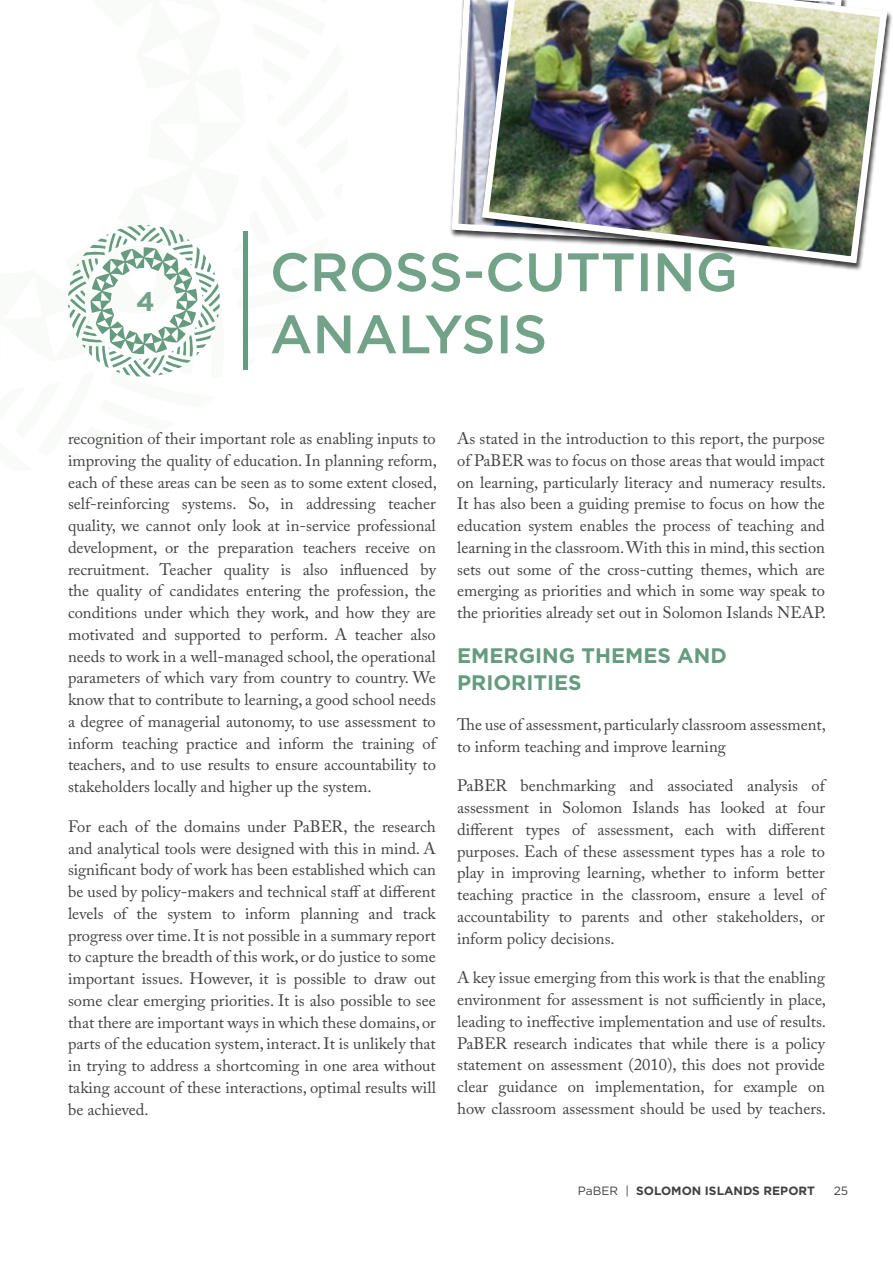
<style>
.page{position:relative;width:893px;height:1263px;background:#fff}
.page>*{position:absolute;margin:0;border:0;box-sizing:border-box;transform-origin:0 0}
.t1{font:700 27px "Gotham";color:#72a389}
.t2{font:700 21px "Gotham";color:#659b7e}
.t3{font:16.5px/21.8px "Adobe Caslon Pro";color:#414042;text-align:justify}
.t4{font:700 12px "Gotham";color:#414042}
.t5{font:12px "Gotham";color:#414042}
.s1{font-weight:400}
</style>
<div class="page">
<svg style="left:68px;top:225px;width:152px;height:152px"></svg>
<div style="left:243px;top:231px;width:5px;height:139px;background:#659b7e"></div>
<img style="left:734px;top:0;width:157px;height:267px">
<svg style="left:271px;top:315px;width:273px;height:39px"></svg>
<img style="left:273px;top:0;width:461px;height:292px">
<h1 class="t1" style="left:136px;top:286px;width:20px">4</h1>
<p class="t3" style="left:68px;top:428px;width:370px">recognition of their important role as enabling inputs to improving the quality of education. In planning reform, each of these areas can be seen as to some extent closed, self-reinforcing systems. So, in addressing teacher quality, we cannot only look at in-service professional development, or the preparation teachers receive on recruitment. Teacher quality is also influenced by the quality of candidates entering the profession, the conditions under which they work, and how they are motivated and supported to perform. A teacher also needs to work in a well-managed school, the operational parameters of which vary from country to country. We know that to contribute to learning, a good school needs a degree of managerial autonomy, to use assessment to inform teaching practice and inform the training of teachers, and to use results to ensure accountability to stakeholders locally and higher up the system.</p>
<p class="t3" style="left:68px;top:815px;width:369px">For each of the domains under PaBER, the research and analytical tools were designed with this in mind. A significant body of work has been established which can be used by policy-makers and technical staff at different levels of the system to inform planning and track progress over time. It is not possible in a summary report to capture the breadth of this work, or do justice to some important issues. However, it is possible to draw out some clear emerging priorities. It is also possible to see that there are important ways in which these domains, or parts of the education system, interact. It is unlikely that in trying to address a shortcoming in one area without taking account of these interactions, optimal results will be achieved.</p>
<p class="t3" style="left:457px;top:427px;width:370px">As stated in the introduction to this report, the purpose of PaBER was to focus on those areas that would impact on learning, particularly literacy and numeracy results.<br>It has also been a guiding premise to focus on how the education system enables the process of teaching and learning in the classroom. With this in mind, this section sets out some of the cross-cutting themes, which are emerging as priorities and which in some way speak to the priorities already set out in Solomon Islands NEAP.</p>
<p class="t2" style="left:457px;top:644px;width:31px">EMER</p>
<p class="t2" style="left:519px;top:644px;width:108px">GING THEMES</p>
<p class="t2" style="left:677px;top:644px;width:17px">AND</p>
<p class="t2" style="left:457px;top:671px;width:14px">PRIORITIES</p>
<p class="t3" style="left:457px;top:713px;width:370px">The use of assessment, particularly classroom assessment, to inform teaching and improve learning</p>
<p class="t3" style="left:457px;top:775px;width:369px">PaBER benchmarking and associated analysis of assessment in Solomon Islands has looked at four different types of assessment, each with different purposes. Each of these assessment types has a role to play in improving learning, whether to inform better teaching practice in the classroom, ensure a level of accountability to parents and other stakeholders, or inform policy decisions.</p>
<p class="t3" style="left:457px;top:967px;width:370px">A key issue emerging from this work is that the enabling environment for assessment is not sufficiently in place, leading to ineffective implementation and use of results.<br>PaBER research indicates that while there is a policy statement on assessment (2010), this does not provide clear guidance on implementation, for example on how classroom assessment should be used by teachers.</p>
<p class="t4" style="left:578px;top:1183px;width:239px"><span class="s1">PaBER |</span> SOLOMON ISLANDS REPORT</p>
<p class="t5" style="left:834px;top:1184px;width:16px">25</p>
</div>
